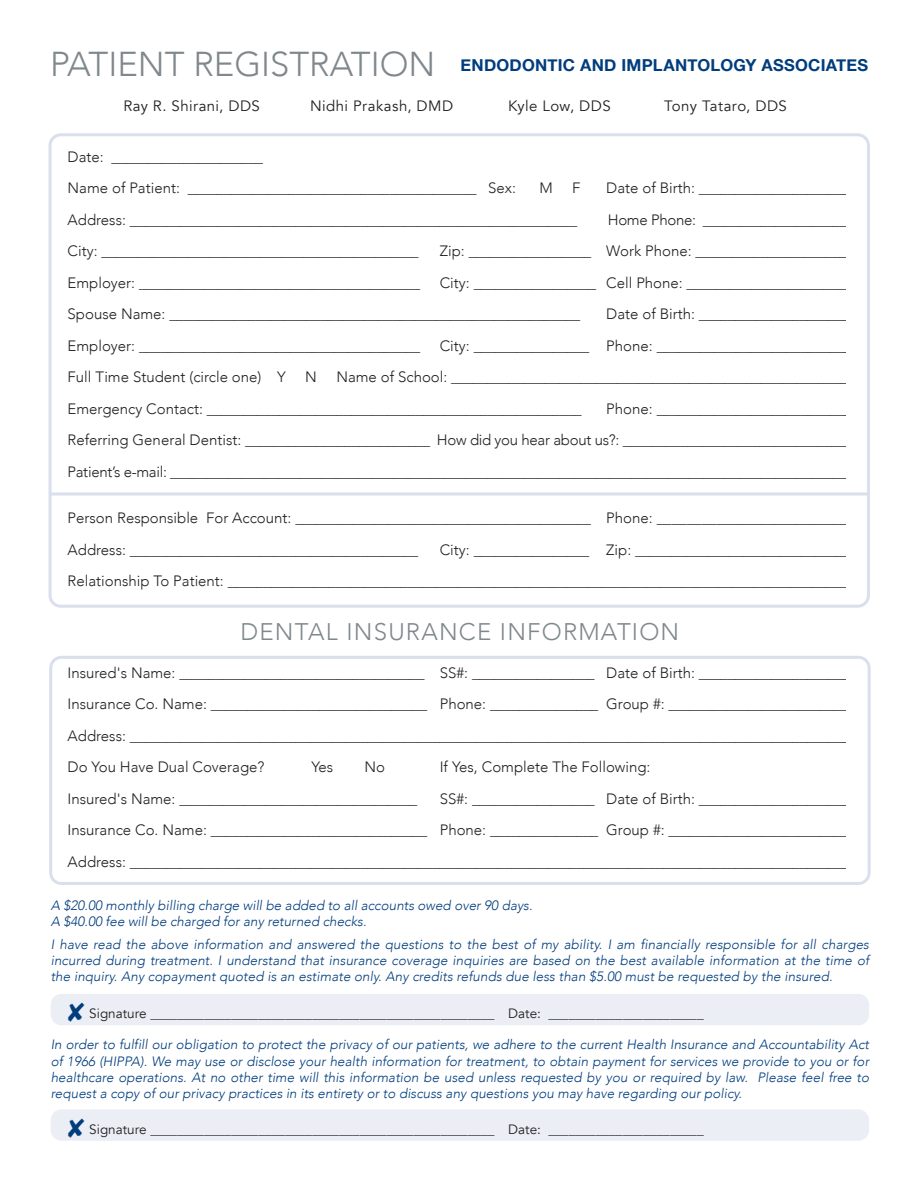
<style>
.page{position:relative;width:918px;height:1188px;background:#fff}
.page>*{position:absolute;margin:0;border:0;box-sizing:border-box;transform-origin:0 0}
.t1{font:300 24px "Avenir";letter-spacing:.05em;color:#7f888d}
.t2{font:700 16.5px "Helvetica Neue";letter-spacing:.015em;color:#013d7d}
.t3{font:300 15px/31.5px "Avenir";color:#231f20}
.t4{font:15px "Avenir";letter-spacing:.03em;color:#231f20}
.t5{font:300 15px "Avenir";letter-spacing:-.02em;color:#231f20}
.t6{font:italic 300 13.5px/16.2px "Avenir";color:#013d7d;text-align:justify}
.t7{font:13.5px "Avenir";color:#231f20}
.s1{font-family:"Avenir";font-weight:300;font-size:34.5px;color:#7f888d}
</style>
<div class="page">
<hr style="left:50px;top:492px;width:818px;height:3px;background:#dadfed">
<div style="left:49px;top:656px;width:821px;height:229px;border:3px solid #dadfed;border-radius:11px"></div>
<div style="left:51px;top:1109px;width:818px;height:32px;background:#ebeef5;border-radius:11px"></div>
<div style="left:51px;top:994px;width:818px;height:31px;background:#ebeef5;border-radius:11px"></div>
<div style="left:49px;top:133px;width:821px;height:475px;border:3px solid #dadfed;border-radius:11px"></div>
<p class="t2" style="left:50px;top:56px;width:819px"><span class="s1">PATIENT REGISTRATION</span> ENDODONTIC AND IMPLANTOLOGY ASSOCIATES</p>
<p class="t4" style="left:123px;top:99px;width:138px">Ray R. Shirani, DDS</p>
<p class="t4" style="left:310px;top:99px;width:144px">Nidhi Prakash, DMD</p>
<p class="t4" style="left:508px;top:99px;width:104px">Kyle Low, DDS</p>
<p class="t4" style="left:664px;top:99px;width:124px">Tony Tataro, DDS</p>
<p class="t3" style="left:68px;top:142px;width:450px">Date: _____________________<br>Name of Patient: ________________________________________ Sex:</p>
<p class="t3" style="left:539px;top:173px;width:15px">M</p>
<p class="t3" style="left:572px;top:173px;width:10px">F</p>
<p class="t3" style="left:606px;top:173px;width:246px">Date of Birth: _____________________</p>
<p class="t3" style="left:68px;top:205px;width:511px">Address: ______________________________________________________________</p>
<p class="t5" style="left:608px;top:213px;width:248px">Home Phone: _____________________</p>
<p class="t3" style="left:68px;top:236px;width:353px">City: ____________________________________________</p>
<p class="t3" style="left:440px;top:236px;width:416px">Zip: _________________ Work Phone: ______________________</p>
<p class="t3" style="left:68px;top:268px;width:354px">Employer: _______________________________________</p>
<p class="t3" style="left:68px;top:268px;width:786px;text-indent:372px">City: _________________ Cell Phone: _______________________<br>Spouse Name: _________________________________________________________</p>
<p class="t3" style="left:606px;top:299px;width:246px">Date of Birth: _____________________</p>
<p class="t3" style="left:68px;top:331px;width:354px">Employer: _______________________________________</p>
<p class="t3" style="left:440px;top:331px;width:413px">City: ________________ Phone: ___________________________</p>
<p class="t3" style="left:68px;top:362px;width:219px">Full Time Student (circle one) Y</p>
<p class="t3" style="left:305px;top:362px;width:13px">N</p>
<p class="t3" style="left:68px;top:362px;width:789px;text-indent:269px">Name of School: ________________________________________________________<br>Emergency Contact: ____________________________________________________</p>
<p class="t3" style="left:68px;top:394px;width:788px;text-indent:539px">Phone: ___________________________<br>Referring General Dentist: __________________________ How did you hear about us?: ________________________________<br>Patient’s e-mail: _______________________________________________________________________________________________</p>
<p class="t3" style="left:68px;top:503px;width:788px">Person Responsible For Account: _________________________________________ Phone: ___________________________<br>Address: ________________________________________</p>
<p class="t3" style="left:68px;top:535px;width:788px;text-align:right">City: ________________ Zip: ______________________________<br>Relationship To Patient: _______________________________________________________________________________________</p>
<h1 class="t1" style="left:240px;top:621px;width:440px">DENTAL INSURANCE INFORMATION</h1>
<p class="t3" style="left:68px;top:658px;width:784px;text-align:justify">Insured's Name: __________________________________ SS#: _________________ Date of Birth: _____________________ Insurance Co. Name: ______________________________ Phone: _______________ Group #: _________________________ Address: ____________________________________________________________________________________________________ Do You Have Dual Coverage?</p>
<p class="t3" style="left:311px;top:752px;width:23px">Yes</p>
<p class="t3" style="left:364px;top:752px;width:22px">No</p>
<p class="t3" style="left:440px;top:752px;width:212px">If Yes, Complete The Following:</p>
<p class="t3" style="left:68px;top:784px;width:351px">Insured's Name: _________________________________</p>
<p class="t3" style="left:68px;top:784px;width:784px;text-align:justify;text-indent:372px">SS#: _________________ Date of Birth: _____________________ Insurance Co. Name: ______________________________ Phone: _______________ Group #: _________________________ Address: ____________________________________________________________________________________________________</p>
<p class="t6" style="left:51px;top:898px;width:483px">A $20.00 monthly billing charge will be added to all accounts owed over 90 days.<br>A $40.00 fee will be charged for any returned checks.</p>
<p class="t6" style="left:51px;top:937px;width:820px">I have read the above information and answered the questions to the best of my ability. I am financially responsible for all charges incurred during treatment. I understand that insurance coverage inquiries are based on the best available information at the time of the inquiry. Any copayment quoted is an estimate only. Any credits refunds due less than $5.00 must be requested by the insured.</p>
<p class="t7" style="left:89px;top:1008px;width:616px">Signature ___________________________________________________ Date: _______________________</p>
<p class="t6" style="left:51px;top:1038px;width:820px">In order to fulfill our obligation to protect the privacy of our patients, we adhere to the current Health Insurance and Accountability Act of 1966 (HIPPA). We may use or disclose your health information for treatment, to obtain payment for services we provide to you or for healthcare operations. At no other time will this information be used unless requested by you or required by law. Please feel free to request a copy of our privacy practices in its entirety or to discuss any questions you may have regarding our policy.</p>
<p class="t7" style="left:89px;top:1123px;width:616px">Signature ___________________________________________________ Date: _______________________</p>
</div>
